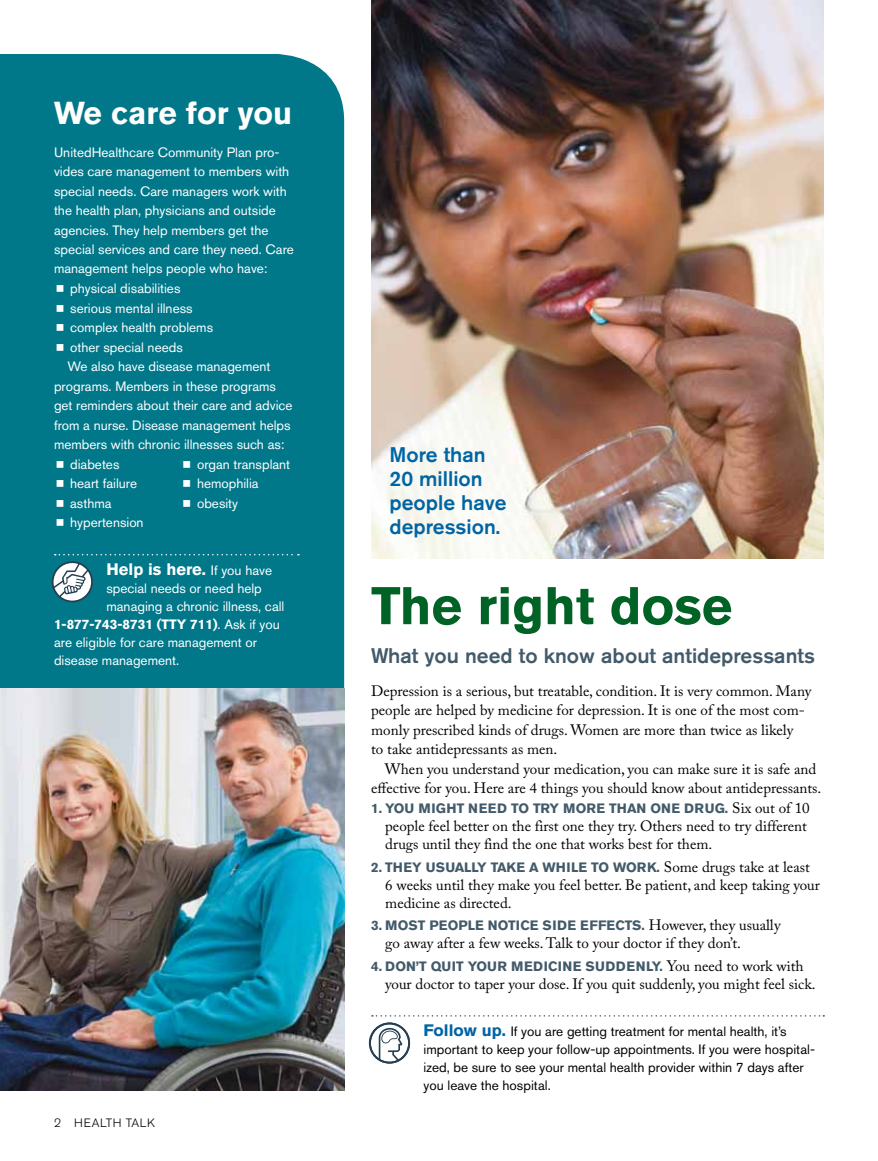
<style>
.page{position:relative;width:878px;height:1161px;background:#fff}
.page>*{position:absolute;margin:0;border:0;box-sizing:border-box;transform-origin:0 0}
.t1{font:700 52.5px "Akzidenz Grotesk BE";color:#006225}
.t2{font:700 31.5px "Akzidenz Grotesk BE";color:#fff}
.t3{font:500 21px/24px "Akzidenz Grotesk BE";color:#0065a4}
.t4{font:500 21px "Akzidenz Grotesk BE";color:#425a69}
.t5{font:700 16.5px "Akzidenz Grotesk BE";color:#fff}
.t6{font:15px/19.5px "Adobe Caslon Pro";color:#000}
.t7{font:13.5px/19.5px "Akzidenz Grotesk BE";color:#fff}
.t8{font:13.5px/18px "Akzidenz Grotesk BE";color:#000}
.t9{font:700 13.5px "Akzidenz Grotesk BE";letter-spacing:.01em;color:#425a69}
.t10{font:700 13.5px "Akzidenz Grotesk BE";color:#fff}
.t11{font:700 13.5px "Akzidenz Grotesk BE";letter-spacing:.03em;color:#425a69}
.t12{font:300 12px "Akzidenz Grotesk BE";letter-spacing:.05em;color:#000}
.s1{font-weight:400;font-size:13.5px}
.s2{font-weight:400}
.s3{font-family:"Adobe Caslon Pro";font-weight:400;font-size:15px;color:#000}
.s4{font-family:"Akzidenz Grotesk BE";font-weight:700;font-size:13.5px;color:#425a69}
.s5{font-weight:700;font-size:16.5px;color:#0065a4}
</style>
<div class="page">
<div style="left:0;top:54px;width:344px;height:634px;background:#00788a"></div>
<svg style="left:55px;top:554px;width:244px;height:1px"></svg>
<svg style="left:52px;top:561px;width:41px;height:41px"></svg>
<img style="left:0;top:688px;width:344px;height:403px">
<svg style="left:369px;top:1015px;width:455px;height:49px"></svg>
<img style="left:371px;top:0;width:453px;height:559px">
<svg style="left:57px;top:285px;width:6px;height:7px"></svg>
<svg style="left:57px;top:305px;width:6px;height:7px"></svg>
<svg style="left:57px;top:324px;width:6px;height:7px"></svg>
<svg style="left:57px;top:344px;width:6px;height:7px"></svg>
<svg style="left:57px;top:461px;width:6px;height:7px"></svg>
<svg style="left:57px;top:480px;width:6px;height:7px"></svg>
<svg style="left:57px;top:500px;width:6px;height:7px"></svg>
<svg style="left:57px;top:519px;width:6px;height:7px"></svg>
<svg style="left:183px;top:461px;width:7px;height:7px"></svg>
<svg style="left:183px;top:480px;width:7px;height:7px"></svg>
<svg style="left:183px;top:500px;width:7px;height:7px"></svg>
<h2 class="t2" style="left:54px;top:94px;width:240px">WE CARE FOR YOU</h2>
<p class="t7" style="left:54px;top:142px;width:227px">UnitedHealthcare Community Plan pro-</p>
<p class="t7" style="left:54px;top:161px;width:237px">vides care management to members with</p>
<p class="t7" style="left:54px;top:181px;width:234px">special needs. Care managers work with</p>
<p class="t7" style="left:54px;top:200px;width:223px">the health plan, physicians and outside</p>
<p class="t7" style="left:54px;top:220px;width:216px">agencies. They help members get the</p>
<p class="t7" style="left:54px;top:239px;width:241px">special services and care they need. Care</p>
<p class="t7" style="left:54px;top:259px;width:215px">management helps people who have:</p>
<p class="t7" style="left:70px;top:278px;width:112px">physical disabilities</p>
<p class="t7" style="left:70px;top:298px;width:124px">serious mental illness</p>
<p class="t7" style="left:70px;top:317px;width:144px">complex health problems</p>
<p class="t7" style="left:70px;top:337px;width:114px">other special needs</p>
<p class="t7" style="left:68px;top:356px;width:204px">We also have disease management</p>
<p class="t7" style="left:54px;top:376px;width:223px">programs. Members in these programs</p>
<p class="t7" style="left:54px;top:395px;width:240px">get reminders about their care and advice</p>
<p class="t7" style="left:54px;top:415px;width:238px">from a nurse. Disease management helps</p>
<p class="t7" style="left:54px;top:434px;width:232px">members with chronic illnesses such as:</p>
<p class="t7" style="left:70px;top:454px;width:51px">diabetes</p>
<p class="t7" style="left:70px;top:473px;width:68px">heart failure</p>
<p class="t7" style="left:70px;top:493px;width:43px">asthma</p>
<p class="t7" style="left:70px;top:512px;width:75px">hypertension</p>
<p class="t7" style="left:197px;top:454px;width:95px">organ transplant hemophilia obesity</p>
<p class="t5" style="left:106px;top:560px;width:167px">HELP IS HERE. <span class="s1">If you have</span></p>
<p class="t7" style="left:106px;top:579px;width:157px">special needs or need help</p>
<p class="t7" style="left:106px;top:597px;width:179px">managing a chronic illness, call</p>
<p class="t10" style="left:54px;top:617px;width:227px">1-877-743-8731 (TTY 711)<span class="s2">. Ask if you</span></p>
<p class="t7" style="left:54px;top:633px;width:205px">are eligible for care management or</p>
<p class="t7" style="left:54px;top:651px;width:127px">disease management.</p>
<p class="t12" style="left:54px;top:1116px;width:103px">2 HEALTH TALK</p>
<h3 class="t3" style="left:389px;top:443px;width:119px">More than<br>20 million people have depression.</h3>
<h1 class="t1" style="left:371px;top:576px;width:362px">THE RIGHT DOSE</h1>
<h3 class="t4" style="left:371px;top:643px;width:445px">What you need to know about antidepressants</h3>
<p class="t6" style="left:371px;top:681px;width:442px">Depression is a serious, but treatable, condition. It is very common. Many people are helped by medicine for depression. It is one of the most com&shy;monly prescribed kinds of drugs. Women are more than twice as likely<br>to take antidepressants as men.</p>
<p class="t6" style="left:371px;top:759px;width:452px;text-align:center">When you understand your medication, you can make sure it is safe and effective for you. Here are 4 things you should know about antidepressants.</p>
<p class="t9" style="left:371px;top:800px;width:440px">1. YOU MIGHT N EED TO TRY MORE THAN ON E DRUG. <span class="s3">Six out of 10</span></p>
<p class="t6" style="left:385px;top:817px;width:423px;line-height:18px">people feel better on the first one they try. Others need to try different drugs until they find the one that works best for them.</p>
<p class="t9" style="left:371px;top:859px;width:440px">2. THEY USUALLY TAKE A WHI LE TO WOR K. <span class="s3">Some drugs take at least</span></p>
<p class="t6" style="left:385px;top:875px;width:436px;line-height:18px">6 weeks until they make you feel better. Be patient, and keep taking your medicine as directed.</p>
<p class="t9" style="left:371px;top:918px;width:411px">3. MOST PEOPLE N OTIC E SID E EFFECTS. <span class="s3">However, they usually</span></p>
<p class="t6" style="left:385px;top:933px;width:357px">go away after a few weeks. Talk to your doctor if they don’t.</p>
<p class="t11" style="left:371px;top:959px;width:171px">4. DON’T QUIT YOUR MEDICIN</p>
<p class="t6" style="left:385px;top:957px;width:432px;line-height:18px;text-indent:188px"><span class="s4">E SUDD EN LY.</span> You need to work with your doctor to taper your dose. If you quit suddenly, you might feel sick.</p>
<p class="t8" style="left:423px;top:1022px;width:393px"><span class="s5">FOLLOW UP.</span> If you are getting treatment for mental health, it’s important to keep your follow-up appointments. If you were hospital&shy;ized, be sure to see your mental health provider within 7 days after you leave the hospital.</p>
</div>
